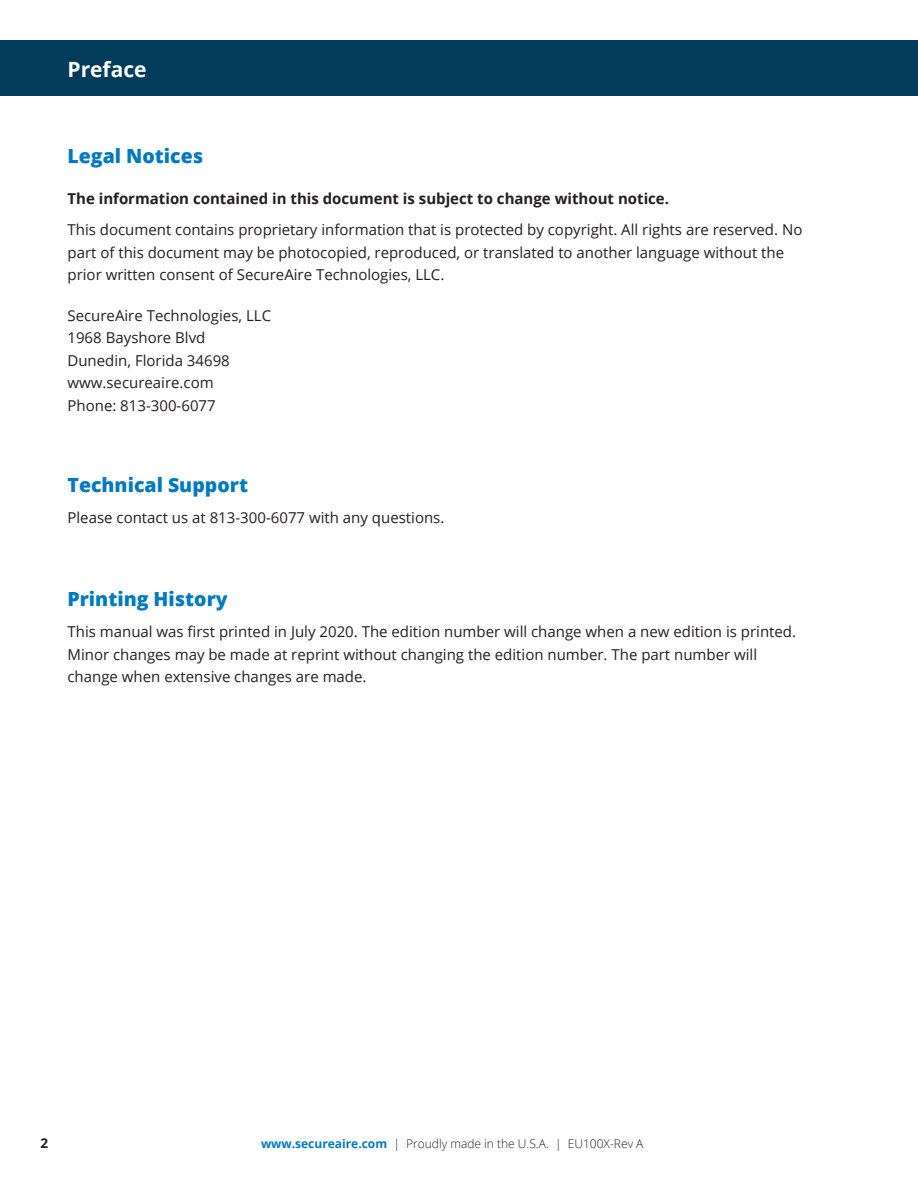
<style>
.page{position:relative;width:918px;height:1188px;background:#fff}
.page>*{position:absolute;margin:0;border:0;box-sizing:border-box;transform-origin:0 0}
.t1{font:700 21px "Open Sans";color:#fff}
.Subhead-2{font:800 19.5px "Open Sans";color:#0079c2}
.Body_Copy{font:15px/22.5px "Open Sans";color:#231f20}
.Body_Copy-2{font:700 15px "Open Sans";color:#231f20}
.t2{font:700 13.5px "Open Sans";color:#231f20}
.t3{font:300 12px "Open Sans";color:#231f20}
.s1{font-weight:700;color:#0079c2}
</style>
<div class="page">
<div style="left:0;top:40px;width:918px;height:56px;background:#023c5b"></div>
<p class="t1" style="left:68px;top:54px;width:81px">Preface</p>
<p class="Subhead-2" style="left:68px;top:142px;width:137px">Legal Notices</p>
<p class="Body_Copy-2" style="left:68px;top:188px;width:603px">The information contained in this document is subject to change without notice.</p>
<p class="Body_Copy" style="left:68px;top:218px;width:736px">This document contains proprietary information that is protected by copyright. All rights are reserved. No part of this document may be photocopied, reproduced, or translated to another language without the prior written consent of SecureAire Technologies, LLC.</p>
<p class="Body_Copy" style="left:68px;top:304px;width:205px">SecureAire Technologies, LLC</p>
<p class="Body_Copy" style="left:68px;top:326px;width:139px">1968 Bayshore Blvd</p>
<p class="Body_Copy" style="left:68px;top:349px;width:164px">Dunedin, Florida 34698</p>
<p class="Body_Copy" style="left:68px;top:371px;width:148px">www.secureaire.com</p>
<p class="Body_Copy" style="left:68px;top:394px;width:150px">Phone: 813-300-6077</p>
<p class="Subhead-2" style="left:68px;top:470px;width:182px">Technical Support</p>
<p class="Body_Copy" style="left:68px;top:506px;width:378px">Please contact us at 813-300-6077 with any questions.</p>
<p class="Subhead-2" style="left:68px;top:584px;width:162px">Printing History</p>
<p class="Body_Copy" style="left:68px;top:620px;width:730px">This manual was first printed in July 2020. The edition number will change when a new edition is printed.<br>Minor changes may be made at reprint without changing the edition number. The part number will change when extensive changes are made.</p>
<p class="t2" style="left:40px;top:1133px;width:9px">2</p>
<p class="t3" style="left:261px;top:1135px;width:384px"><span class="s1">www.secureaire.com</span> | Proudly made in the U.S.A. | EU100X-Rev A</p>
</div>
